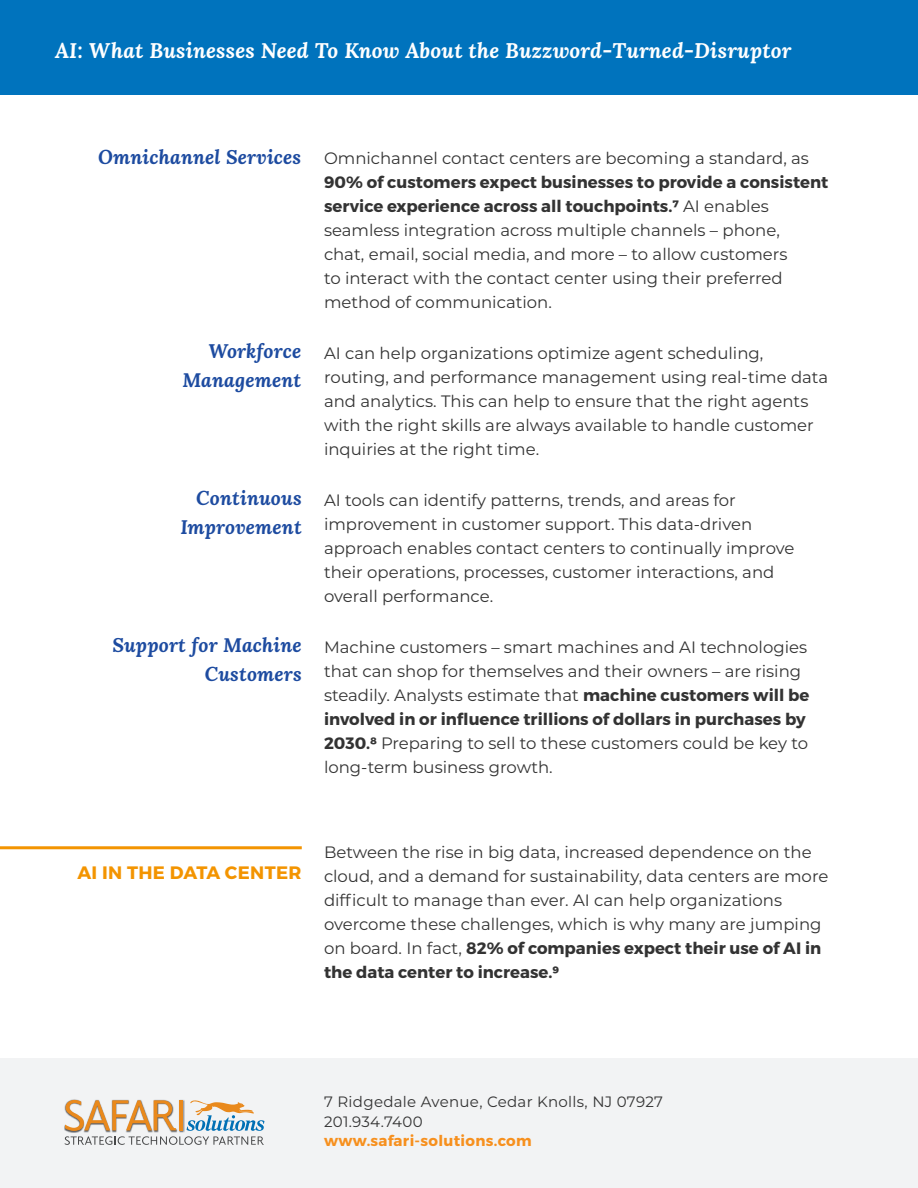
<style>
.page{position:relative;width:918px;height:1188px;background:#fff}
.page>*{position:absolute;margin:0;border:0;box-sizing:border-box;transform-origin:0 0}
.t1{font:italic 700 21px "Lora";letter-spacing:.01em;color:#fff}
.t2{font:italic 700 19.5px/28.5px "Lora";letter-spacing:.01em;color:#1d4ba0;text-align:right}
.t3{font:700 18px "Montserrat";letter-spacing:.02em;color:#f39400}
.t4{font:16.5px/24px "Montserrat";color:#333}
.t5{font:15px/19.5px "Montserrat";letter-spacing:.02em;color:#333}
.t6{font:700 15px "Montserrat";letter-spacing:.02em;color:#f7901e}
.s1{font-weight:700}
</style>
<div class="page">
<div style="left:0;top:0;width:918px;height:95px;background:#0073bd"></div>
<div style="left:0;top:1058px;width:918px;height:130px;background:#f2f3f4"></div>
<img style="left:64px;top:1099px;width:119px;height:32px">
<svg style="left:65px;top:1100px;width:199px;height:45px"></svg>
<hr style="left:0;top:846px;width:302px;height:3px;background:#f39400">
<p class="t1" style="left:55px;top:42px;width:738px">AI: What Businesses Need To Know About the Buzzword-Turned-Disruptor</p>
<p class="t2" style="left:98px;top:145px;width:205px">Omnichannel Services</p>
<p class="t2" style="left:182px;top:339px;width:120px">Workforce<br>Management</p>
<p class="t2" style="left:180px;top:486px;width:123px">Continuous<br>Improvement</p>
<p class="t2" style="left:112px;top:633px;width:191px">Support for Machine<br>Customers</p>
<p class="t4" style="left:324px;top:147px;width:486px">Omnichannel contact centers are becoming a standard, as</p>
<p class="t4" style="left:324px;top:171px;width:506px"><span class="s1">90% of customers expect businesses to provide a consistent service experience across all touchpoints.7</span> AI enables seamless integration across multiple channels – phone,<br>chat, email, social media, and more – to allow customers<br>to interact with the contact center using their preferred method of communication.</p>
<p class="t4" style="left:324px;top:342px;width:506px">AI can help organizations optimize agent scheduling, routing, and performance management using real-time data and analytics. This can help to ensure that the right agents with the right skills are always available to handle customer inquiries at the right time.</p>
<p class="t4" style="left:324px;top:489px;width:472px">AI tools can identify patterns, trends, and areas for improvement in customer support. This data-driven approach enables contact centers to continually improve their operations, processes, customer interactions, and overall performance.</p>
<p class="t4" style="left:324px;top:636px;width:487px">Machine customers – smart machines and AI technologies that can shop for themselves and their owners – are rising steadily. Analysts estimate that <span class="s1">machine customers will be involved in or influence trillions of dollars in purchases by 2030.8</span> Preparing to sell to these customers could be key to long-term business growth.</p>
<p class="t3" style="left:77px;top:864px;width:226px">AI IN THE DATA CENTER</p>
<p class="t4" style="left:324px;top:841px;width:506px">Between the rise in big data, increased dependence on the cloud, and a demand for sustainability, data centers are more difficult to manage than ever. AI can help organizations overcome these challenges, which is why many are jumping on board. In fact, <span class="s1">82% of companies expect their use of AI in the data center to increase.9</span></p>
<p class="t5" style="left:324px;top:1093px;width:341px">7 Ridgedale Avenue, Cedar Knolls, NJ 07927<br>201.934.7400</p>
<p class="t6" style="left:324px;top:1134px;width:209px">www.safari-solutions.com</p>
</div>
